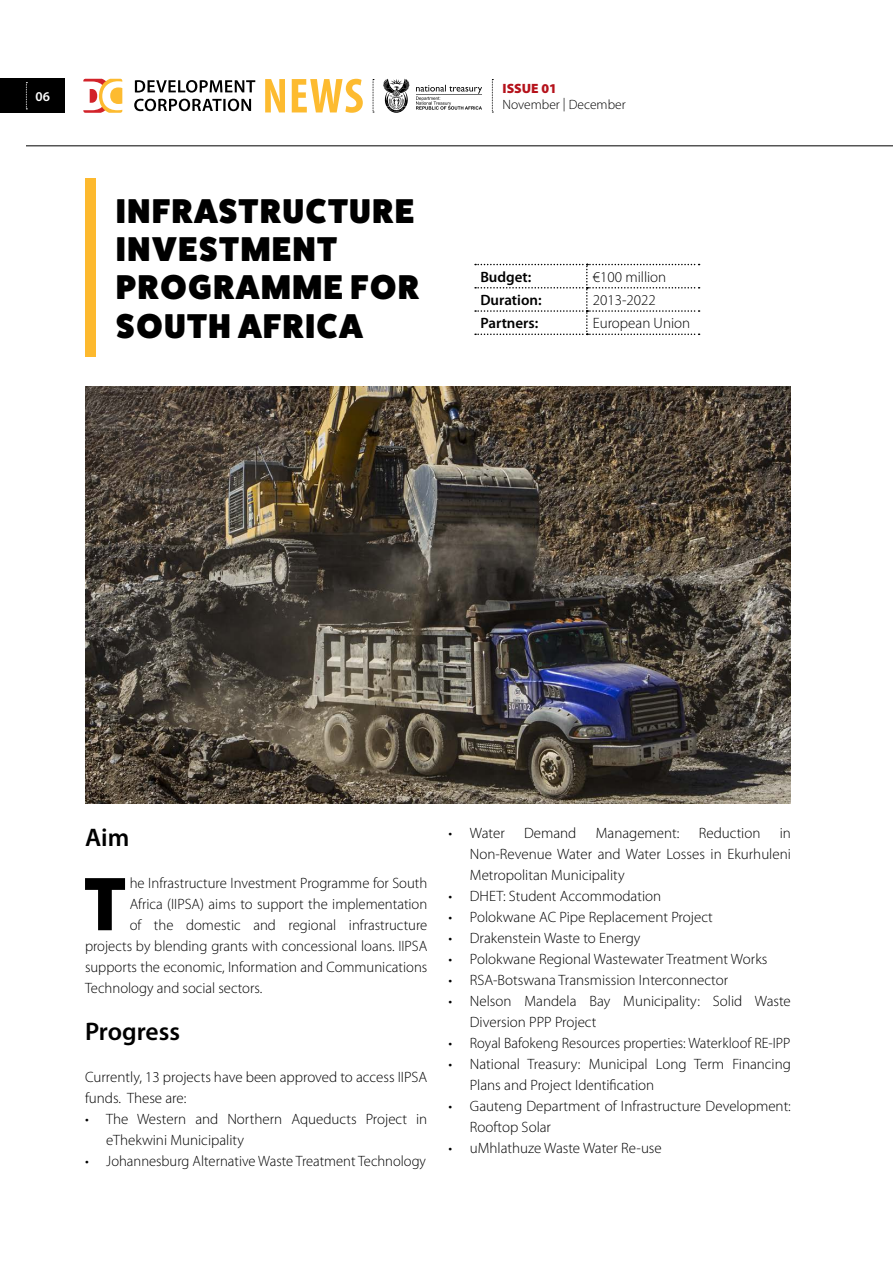
<style>
.page{position:relative;width:893px;height:1263px;background:#fff}
.page>*{position:absolute;margin:0;border:0;box-sizing:border-box;transform-origin:0 0}
.t1{font:900 77.25px "Myriad Pro";color:#000}
.t2{font:800 34.5px/38.2px "Fat Frank";letter-spacing:.05em;color:#000}
.t3{font:600 25.5px "Myriad Pro";letter-spacing:-.005em;color:#000}
.t4{font:300 15px/21px "Myriad Pro";color:#000}
.t5{font:600 15px "Myriad Pro";color:#000}
.t6{font:300 13.5px "Myriad Pro";color:#000}
.t7{font:900 13.5px "Myriad Pro";color:#b5121b}
.t8{font:600 13.5px "Myriad Pro";color:#fff}
</style>
<div class="page">
<svg style="left:134px;top:99px;width:117px;height:12px"></svg>
<svg style="left:135px;top:80px;width:120px;height:13px"></svg>
<svg style="left:265px;top:79px;width:98px;height:34px"></svg>
<svg style="left:373px;top:79px;width:1px;height:34px"></svg>
<svg style="left:492px;top:79px;width:1px;height:34px"></svg>
<div style="left:0;top:79px;width:65px;height:34px;background:#000"></div>
<svg style="left:83px;top:79px;width:39px;height:34px"></svg>
<svg style="left:26px;top:82px;width:1px;height:28px"></svg>
<hr style="left:26px;top:146px;width:867px;height:1px;background:#000">
<svg style="left:416px;top:85px;width:66px;height:25px"></svg>
<svg style="left:383px;top:79px;width:26px;height:34px"></svg>
<img style="left:85px;top:387px;width:706px;height:417px">
<div style="left:85px;top:178px;width:11px;height:179px;background:#fdb92e"></div>
<svg style="left:475px;top:264px;width:225px;height:71px"></svg>
<p class="t8" style="left:36px;top:88px;width:16px">06</p>
<h2 class="t2" style="left:116px;top:192px;width:304px">INFRASTRUCTURE<br>INVESTMENT<br>PROGRAMME FOR<br>SOUTH AFRICA</h2>
<p class="t7" style="left:503px;top:81px;width:56px">ISSUE 01</p>
<p class="t6" style="left:503px;top:97px;width:125px">November | December</p>
<p class="t5" style="left:480px;top:267px;width:53px">Budget:</p>
<p class="t4" style="left:593px;top:267px;width:75px">€100 million</p>
<p class="t5" style="left:480px;top:290px;width:63px">Duration:</p>
<p class="t4" style="left:593px;top:290px;width:65px">2013-2022</p>
<p class="t5" style="left:480px;top:314px;width:60px">Partners:</p>
<p class="t4" style="left:593px;top:313px;width:99px">European Union</p>
<h3 class="t3" style="left:85px;top:821px;width:46px">Aim</h3>
<h1 class="t1" style="left:83px;top:860px;width:45px">T</h1>
<p class="t4" style="left:130px;top:873px;width:299px">he Infrastructure Investment Programme for South</p>
<p class="t4" style="left:130px;top:894px;width:299px">Africa (IIPSA) aims to support the implementation</p>
<p class="t4" style="left:130px;top:915px;width:299px">of the domestic and regional infrastructure</p>
<p class="t4" style="left:85px;top:936px;width:344px">projects by blending grants with concessional loans. IIPSA</p>
<p class="t4" style="left:85px;top:957px;width:344px">supports the economic, Information and Communications</p>
<p class="t4" style="left:85px;top:978px;width:179px">Technology and social sectors.</p>
<h3 class="t3" style="left:85px;top:1015px;width:96px">Progress</h3>
<p class="t4" style="left:85px;top:1066px;width:344px">Currently, 13 projects have been approved to access IIPSA funds. These are:</p>
<p class="t4" style="left:106px;top:1108px;width:323px;text-indent:-21px">• The Western and Northern Aqueducts Project in eThekwini Municipality</p>
<p class="t4" style="left:85px;top:1150px;width:342px">• Johannesburg Alternative Waste Treatment Technology</p>
<p class="t4" style="left:449px;top:823px;width:58px">• Water</p>
<p class="t4" style="left:524px;top:823px;width:54px">Demand</p>
<p class="t4" style="left:596px;top:823px;width:85px">Management:</p>
<p class="t4" style="left:699px;top:823px;width:63px">Reduction</p>
<p class="t4" style="left:470px;top:823px;width:323px;text-align:justify;text-indent:310px">in Non-Revenue Water and Water Losses in Ekurhuleni Metropolitan Municipality</p>
<p class="t4" style="left:449px;top:886px;width:214px">• DHET: Student Accommodation</p>
<p class="t4" style="left:449px;top:907px;width:266px">• Polokwane AC Pipe Replacement Project</p>
<p class="t4" style="left:449px;top:928px;width:193px">• Drakenstein Waste to Energy</p>
<p class="t4" style="left:449px;top:949px;width:320px">• Polokwane Regional Wastewater Treatment Works</p>
<p class="t4" style="left:449px;top:970px;width:281px">• RSA-Botswana Transmission Interconnector</p>
<p class="t4" style="left:470px;top:991px;width:323px;text-indent:-21px">• Nelson Mandela Bay Municipality: Solid Waste<br>Diversion PPP Project</p>
<p class="t4" style="left:449px;top:1033px;width:343px">• Royal Bafokeng Resources properties: Waterkloof RE-IPP</p>
<p class="t4" style="left:470px;top:1054px;width:323px;text-indent:-21px">• National Treasury: Municipal Long Term Financing<br>Plans and Project Identification</p>
<p class="t4" style="left:470px;top:1096px;width:323px;text-indent:-21px">• Gauteng Department of Infrastructure Development:<br>Rooftop Solar</p>
<p class="t4" style="left:449px;top:1138px;width:215px">• uMhlathuze Waste Water Re-use</p>
</div>
